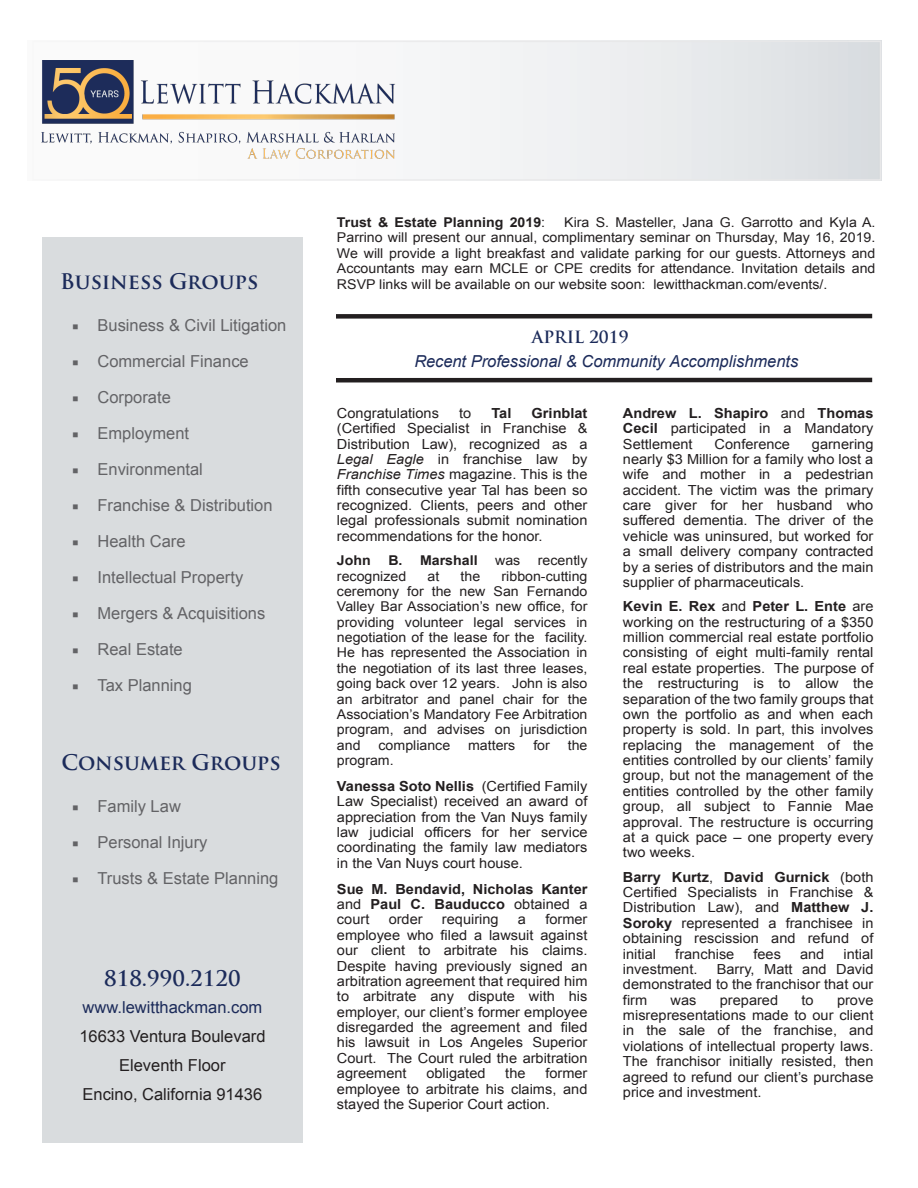
<style>
.page{position:relative;width:918px;height:1188px;background:#fff}
.page>*{position:absolute;margin:0;border:0;box-sizing:border-box;transform-origin:0 0}
.t1{font:700 21px "Trajan Pro";color:#1c2b5a}
.t2{font:16.5px "Arial";color:#636366}
.t3{font:16.5px/29px "Arial";color:#231f20;text-align:center}
.t4{font:italic 16.5px "Arial";color:#1c2b5a}
.t5{font:16.5px "Arial";color:#1c2b5a}
.t6{font:700 16.5px "Trajan Pro";color:#1c2b5a}
.t7{font:13.8px/15.3px "Arial";color:#231f20;text-align:justify;scale:1.05 1}
.t8{font:700 13.8px/15.3px "Arial";color:#231f20;text-align:justify;scale:1.05 1}
.t9{font:13.5px/15.5px "Arial";color:#231f20;text-align:justify;scale:1.05 1}
.t10{font:700 13.5px "Arial";color:#231f20;scale:1.05 1}
.s1{font-family:"Minion Pro"}
.s2{font-weight:400}
.s3{font-style:italic}
.s4{font-weight:700}
</style>
<div class="page">
<div style="left:33px;top:41px;width:848px;height:139px;background:linear-gradient(to right,#fff,#e0e3e6)"></div>
<div style="left:32px;top:41px;width:849px;height:140px;border:2px solid #e8e8e9"></div>
<div style="left:336px;top:314px;width:536px;height:5px;background:#231f20"></div>
<hr style="left:336px;top:378px;width:536px;height:4px;background:#231f20">
<div style="left:42px;top:237px;width:260px;height:906px;background:#d9dcde"></div>
<img style="left:37px;top:56px;width:364px;height:109px">
<h1 class="t1" style="left:60px;top:268px;width:200px">Business Groups</h1>
<p class="t2" style="left:72px;top:314px;width:216px"><span class="s1">■</span> Business &amp; Civil Litigation</p>
<p class="t2" style="left:72px;top:350px;width:178px"><span class="s1">■</span> Commercial Finance</p>
<p class="t2" style="left:72px;top:386px;width:100px"><span class="s1">■</span> Corporate</p>
<p class="t2" style="left:72px;top:422px;width:119px"><span class="s1">■</span> Employment</p>
<p class="t2" style="left:72px;top:458px;width:132px"><span class="s1">■</span> Environmental</p>
<p class="t2" style="left:72px;top:494px;width:202px"><span class="s1">■</span> Franchise &amp; Distribution</p>
<p class="t2" style="left:72px;top:530px;width:115px"><span class="s1">■</span> Health Care</p>
<p class="t2" style="left:72px;top:566px;width:173px"><span class="s1">■</span> Intellectual Property</p>
<p class="t2" style="left:72px;top:602px;width:195px"><span class="s1">■</span> Mergers &amp; Acquisitions</p>
<p class="t2" style="left:72px;top:638px;width:112px"><span class="s1">■</span> Real Estate</p>
<p class="t2" style="left:72px;top:674px;width:121px"><span class="s1">■</span> Tax Planning</p>
<h1 class="t1" style="left:62px;top:750px;width:221px">Consumer Groups</h1>
<p class="t2" style="left:72px;top:796px;width:110px"><span class="s1">■</span> Family Law</p>
<p class="t2" style="left:72px;top:832px;width:137px"><span class="s1">■</span> Personal Injury</p>
<p class="t2" style="left:72px;top:868px;width:208px"><span class="s1">■</span> Trusts &amp; Estate Planning</p>
<h1 class="t1" style="left:104px;top:966px;width:138px">818.990.2120</h1>
<p class="t5" style="left:83px;top:997px;width:181px">www.lewitthackman.com</p>
<p class="t3" style="left:79px;top:1022px;width:188px">16633 Ventura Boulevard<br>Eleventh Floor<br>Encino, California 91436</p>
<p class="t9" style="left:337px;top:215px;width:514px;text-indent:227px">Kira S. Masteller, Jana G. Garrotto and Kyla A.<br>Parrino will present our annual, complimentary seminar on Thursday, May 16, 2019.<br>We will provide a light breakfast and validate parking for our guests. Attorneys and Accountants may earn MCLE or CPE credits for attendance. Invitation details and RSVP links will be available on our website soon: lewitthackman.com/events/.</p>
<p class="t10" style="left:337px;top:213px;width:200px">Trust &amp; Estate Planning 2019<span class="s2">:</span></p>
<p class="t6" style="left:532px;top:326px;width:98px">APRIL 2019</p>
<p class="t4" style="left:414px;top:351px;width:385px">Recent Professional &amp; Community Accomplishments</p>
<p class="t7" style="left:337px;top:405px;width:99px">Congratulations</p>
<p class="t7" style="left:459px;top:405px;width:13px">to</p>
<p class="t8" style="left:491px;top:406px;width:21px">Tal</p>
<p class="t8" style="left:532px;top:406px;width:55px">Grinblat</p>
<p class="t7" style="left:337px;top:421px;width:240px">(Certified Specialist in Franchise &amp; Distribution Law), recognized as a <span class="s3">Legal Eagle</span> in franchise law by <span class="s3">Franchise Times</span> magazine. This is the fifth consecutive year Tal has been so recognized. Clients, peers and other legal professionals submit nomination recommendations for the honor.</p>
<p class="t10" style="left:337px;top:551px;width:34px">John</p>
<p class="t10" style="left:388px;top:551px;width:86px">B. Marshall</p>
<p class="t9" style="left:495px;top:553px;width:26px">was</p>
<p class="t9" style="left:538px;top:553px;width:49px">recently</p>
<p class="t9" style="left:337px;top:568px;width:68px">recognized</p>
<p class="t9" style="left:428px;top:568px;width:13px">at</p>
<p class="t9" style="left:461px;top:568px;width:20px">the</p>
<p class="t9" style="left:337px;top:568px;width:240px;text-indent:165px">ribbon-cutting ceremony for the new San Fernando Valley Bar Association’s new office, for providing volunteer legal services in negotiation of the lease for the facility.<br>He has represented the Association in the negotiation of its last three leases, going back over 12 years. John is also an arbitrator and panel chair for the Association’s Mandatory Fee Arbitration program, and advises on jurisdiction and</p>
<p class="t9" style="left:379px;top:737px;width:70px">compliance</p>
<p class="t9" style="left:468px;top:737px;width:47px">matters</p>
<p class="t9" style="left:533px;top:737px;width:17px">for</p>
<p class="t9" style="left:568px;top:737px;width:20px">the</p>
<p class="t9" style="left:337px;top:753px;width:56px">program.</p>
<p class="t7" style="left:337px;top:779px;width:240px"><span class="s4">Vanessa Soto Nellis</span> (Certified Family Law Specialist) received an award of appreciation from the Van Nuys family law judicial officers for her service coordinating the family law mediators in the Van Nuys court house.</p>
<p class="t8" style="left:337px;top:882px;width:240px">Sue M. Bendavid, Nicholas Kanter <span class="s2">and</span> Paul C. Bauducco <span class="s2">obtained a court</span></p>
<p class="t7" style="left:337px;top:912px;width:240px;text-indent:208px">former employee who filed a lawsuit against our client to arbitrate his claims.<br>Despite having previously signed an arbitration agreement that required him to arbitrate any dispute with his employer, our client’s former employee disregarded the agreement and filed his lawsuit in Los Angeles Superior Court. The Court ruled the arbitration agreement</p>
<p class="t7" style="left:389px;top:912px;width:34px">order</p>
<p class="t7" style="left:442px;top:912px;width:55px">requiring</p>
<p class="t7" style="left:518px;top:912px;width:9px">a</p>
<p class="t7" style="left:337px;top:1066px;width:240px;text-indent:208px">former employee to arbitrate his claims, and stayed the Superior Court action.</p>
<p class="t7" style="left:426px;top:1066px;width:58px">obligated</p>
<p class="t7" style="left:505px;top:1066px;width:21px">the</p>
<p class="t7" style="left:623px;top:405px;width:240px"><span class="s4">Andrew L. Shapiro</span> and <span class="s4">Thomas Cecil</span> participated in a Mandatory Settlement</p>
<p class="t7" style="left:715px;top:436px;width:73px">Conference</p>
<p class="t7" style="left:623px;top:436px;width:240px;text-indent:189px">garnering nearly $3 Million for a family who lost a wife and mother in a pedestrian accident. The victim was the primary care giver for her husband who suffered dementia. The driver of the vehicle was uninsured, but worked for a small delivery company contracted by a series of distributors and the main supplier of pharmaceuticals.</p>
<p class="t7" style="left:623px;top:599px;width:240px"><span class="s4">Kevin E. Rex</span> and <span class="s4">Peter L. Ente</span> are working on the restructuring of a $350 million commercial real estate portfolio consisting of eight multi-family rental real estate properties. The purpose of the restructuring is to allow the separation of the two family groups that own the portfolio as and when each property is sold. In part, this involves replacing the management of the entities controlled by our clients’ family group, but not the management of the entities controlled by the other family group, all subject to Fannie Mae approval. The restructure is occurring at a quick pace – one property every two weeks.</p>
<p class="t7" style="left:623px;top:869px;width:240px"><span class="s4">Barry Kurtz</span>, <span class="s4">David Gurnick</span> (both Certified Specialists in Franchise &amp; Distribution Law), and <span class="s4">Matthew J.<br>Soroky</span> represented a franchisee in obtaining rescission and refund of initial</p>
<p class="t7" style="left:675px;top:946px;width:58px">franchise</p>
<p class="t7" style="left:753px;top:946px;width:28px">fees</p>
<p class="t7" style="left:800px;top:946px;width:25px">and</p>
<p class="t7" style="left:844px;top:946px;width:30px">intial</p>
<p class="t7" style="left:623px;top:962px;width:72px">investment.</p>
<p class="t7" style="left:623px;top:962px;width:240px;text-indent:94px">Barry, Matt and David demonstrated to the franchisor that our firm</p>
<p class="t7" style="left:671px;top:992px;width:26px">was</p>
<p class="t7" style="left:720px;top:992px;width:57px">prepared</p>
<p class="t7" style="left:802px;top:992px;width:13px">to</p>
<p class="t7" style="left:623px;top:992px;width:240px;text-indent:214px">prove misrepresentations made to our client in the sale of the franchise, and violations of intellectual property laws.<br>The franchisor initially resisted, then agreed to refund our client’s purchase price and investment.</p>
</div>
